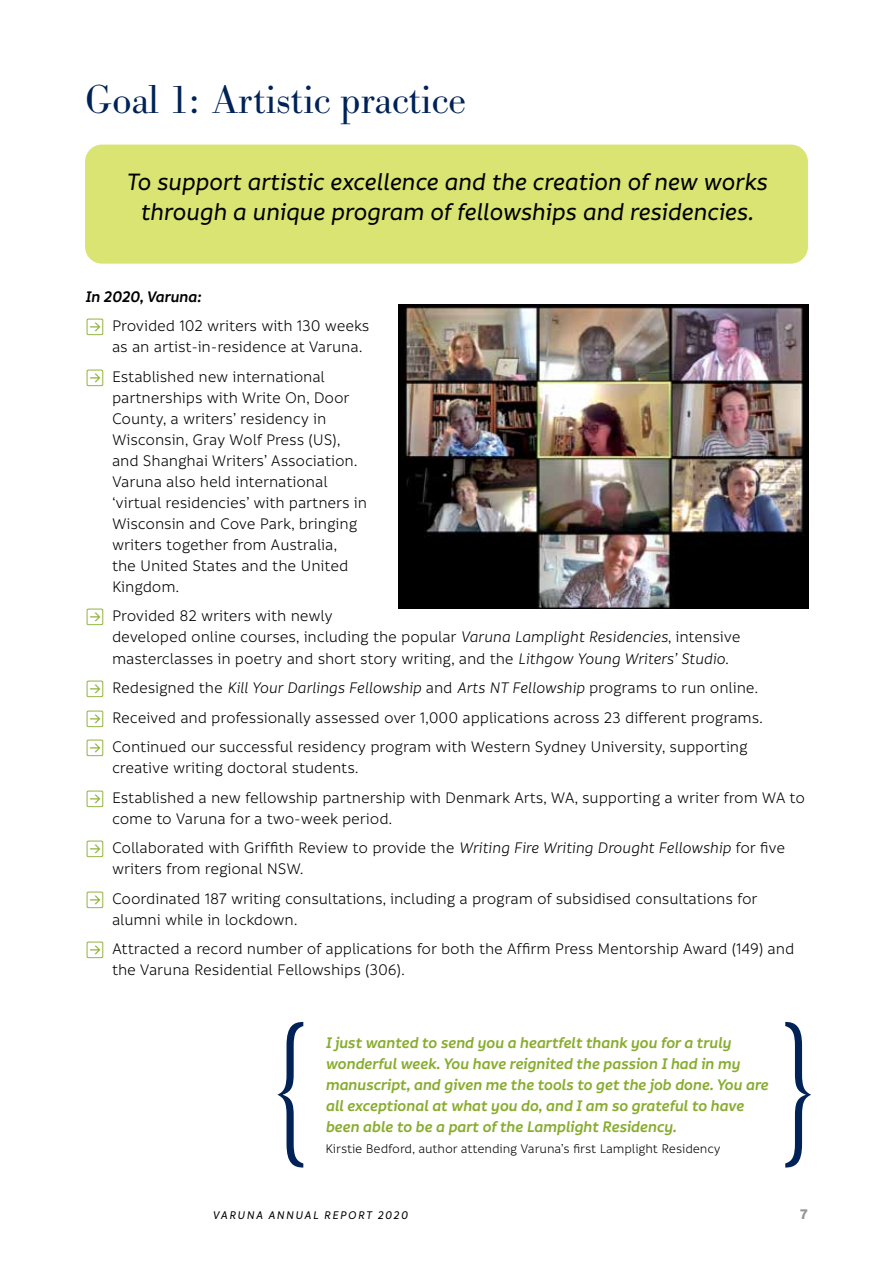
<style>
.page{position:relative;width:893px;height:1263px;background:#fff}
.page>*{position:absolute;margin:0;border:0;box-sizing:border-box;transform-origin:0 0}
.t1{font:300 condensed 159px "Century";color:#002257;scale:.8 1}
.t2{font:300 42px "Bodoni URW";letter-spacing:-.01em;color:#002257}
.t3{font:italic 500 25.5px/30px "Informative";letter-spacing:-.01em;color:#000;text-align:center}
.t4{font:16.5px/21px "Informative";letter-spacing:-.01em;color:#000}
.t5{font:italic 600 16.5px/21px "Informative";letter-spacing:-.01em;color:#88ac2e}
.t6{font:italic 16.5px "Informative";letter-spacing:-.01em;color:#000}
.t7{font:italic 600 16.5px "Informative";letter-spacing:-.01em;color:#000}
.t8{font:700 15px "Informative";color:#939598}
.t9{font:13.5px "Informative";letter-spacing:-.01em;color:#000}
.t10{font:italic 500 12px "Informative";letter-spacing:.12em;color:#000}
.s1{color:#88ac2e}
.s2{font-style:italic}
.s3{font-style:normal;color:#88ac2e}
.s4{font-style:normal}
</style>
<div class="page">
<div style="left:85px;top:145px;width:723px;height:119px;background:#d9e472;border-radius:17px"></div>
<img style="left:399px;top:304px;width:409px;height:305px">
<h2 class="t2" style="left:85px;top:75px;width:383px">Goal 1: Artistic practice</h2>
<h3 class="t3" style="left:126px;top:167px;width:643px">To support artistic excellence and the creation of new works through a unique program of fellowships and residencies.</h3>
<p class="t7" style="left:85px;top:287px;width:118px">In 2020, Varuna:</p>
<p class="t4" style="left:112px;top:316px;width:259px;text-indent:-27px"><span class="s1">→</span> Provided 102 writers with 130 weeks as an artist-in-residence at Varuna.</p>
<p class="t4" style="left:112px;top:367px;width:257px;text-indent:-27px"><span class="s1">→</span> Established new international partnerships with Write On, Door<br>County, a writers’ residency in<br>Wisconsin, Gray Wolf Press (US), and Shanghai Writers’ Association.<br>Varuna also held international ‘virtual residencies’ with partners in<br>Wisconsin and Cove Park, bringing writers together from Australia,<br>the United States and the United<br>Kingdom.</p>
<p class="t4" style="left:112px;top:606px;width:630px;text-indent:-27px"><span class="s1">→</span> Provided 82 writers with newly<br>developed online courses, including the popular <span class="s2">Varuna Lamplight Residencies</span>, intensive masterclasses in poetry and short story writing, and the <span class="s2">Lithgow Young Writers’ Studio</span>.</p>
<p class="t6" style="left:85px;top:679px;width:675px"><span class="s3">→</span> <span class="s4">Redesigned the</span> Kill Your Darlings Fellowship <span class="s4">and</span> Arts NT Fellowship <span class="s4">programs to run online.</span></p>
<p class="t4" style="left:85px;top:707px;width:679px"><span class="s1">→</span> Received and professionally assessed over 1,000 applications across 23 different programs.</p>
<p class="t4" style="left:112px;top:737px;width:637px;text-indent:-27px"><span class="s1">→</span> Continued our successful residency program with Western Sydney University, supporting creative writing doctoral students.</p>
<p class="t4" style="left:112px;top:787px;width:695px;text-indent:-27px"><span class="s1">→</span> Established a new fellowship partnership with Denmark Arts, WA, supporting a writer from WA to come to Varuna for a two-week period.</p>
<p class="t4" style="left:112px;top:838px;width:675px;text-indent:-27px"><span class="s1">→</span> Collaborated with Griffith Review to provide the <span class="s2">Writing Fire Writing Drought Fellowship</span> for five writers from regional NSW.</p>
<p class="t4" style="left:112px;top:888px;width:647px;text-indent:-27px"><span class="s1">→</span> Coordinated 187 writing consultations, including a program of subsidised consultations for alumni while in lockdown.</p>
<p class="t4" style="left:112px;top:939px;width:684px;text-indent:-27px"><span class="s1">→</span> Attracted a record number of applications for both the Affirm Press Mentorship Award (149) and the Varuna Residential Fellowships (306).</p>
<h1 class="t1" style="left:264px;top:990px;width:72px">{</h1>
<h1 class="t1" style="left:768px;top:990px;width:72px">}</h1>
<p class="t5" style="left:325px;top:1032px;width:444px">I just wanted to send you a heartfelt thank you for a truly wonderful week. You have reignited the passion I had in my manuscript, and given me the tools to get the job done. You are all exceptional at what you do, and I am so grateful to have been able to be a part of the Lamplight Residency.</p>
<p class="t9" style="left:325px;top:1141px;width:397px">Kirstie Bedford, author attending Varuna’s first Lamplight Residency</p>
<p class="t10" style="left:213px;top:1209px;width:197px">VARUNA ANNUAL REPORT 2020</p>
<p class="t8" style="left:800px;top:1206px;width:9px">7</p>
</div>
